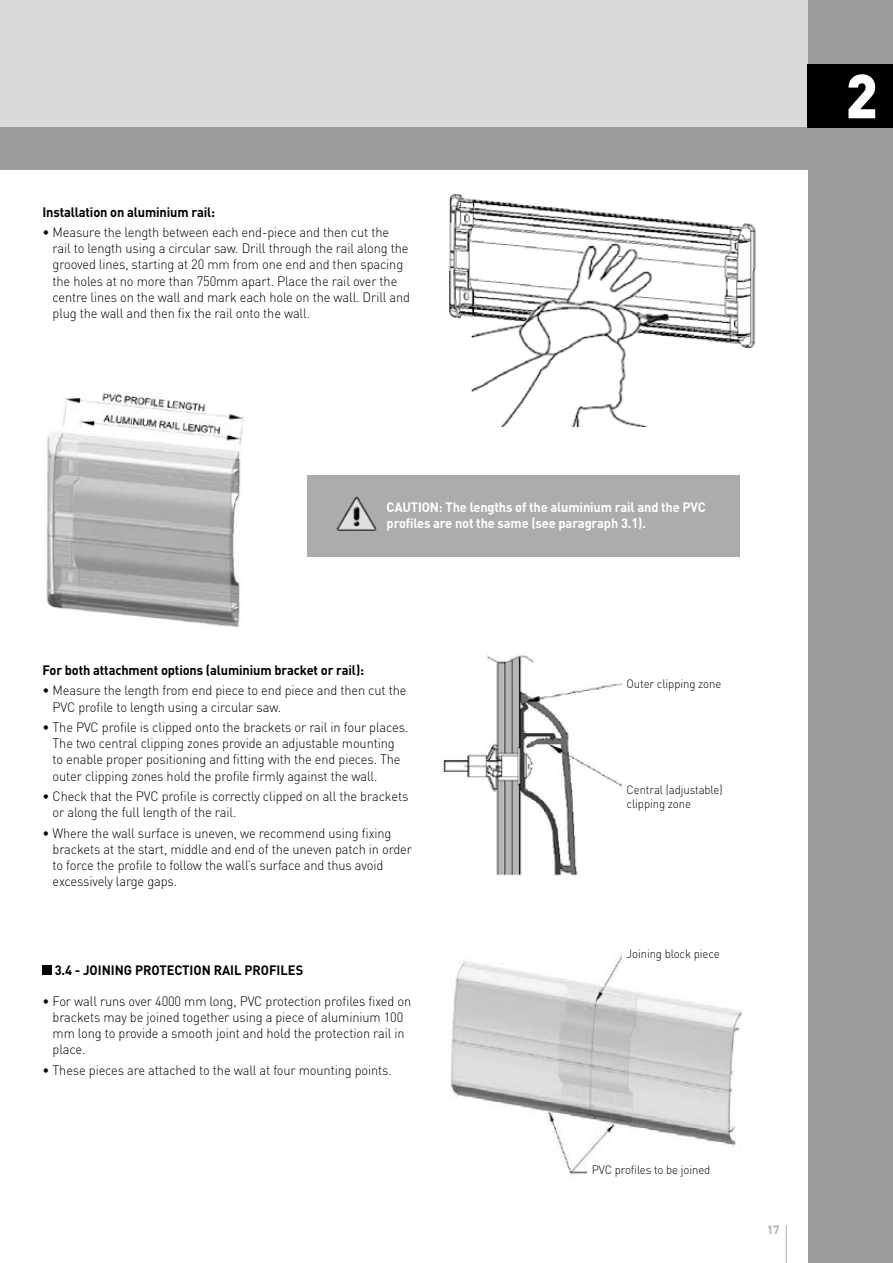
<style>
.page{position:relative;width:893px;height:1263px;background:#fff}
.page>*{position:absolute;margin:0;border:0;box-sizing:border-box;transform-origin:0 0}
.t1{font:900 61.35px "DIN Pro";color:#fff;scale:.95 1}
.t2{font:300 13.5px/16.2px "DIN Pro";letter-spacing:-.01em;color:#000;scale:.95 1}
.t3{font:700 13.5px "DIN Pro";letter-spacing:-.01em;color:#000;scale:.95 1}
.t4{font:700 13.5px/16.2px "DIN Pro";letter-spacing:-.01em;color:#fff;scale:.95 1}
.t5{font:300 12px/14.4px "DIN Pro";letter-spacing:-.01em;color:#000;scale:.95 1}
.t6{font:700 12px "DIN Pro";color:#b1b2b3}
</style>
<div class="page">
<div style="left:307px;top:475px;width:433px;height:81px;background:#abacac"></div>
<div style="left:43px;top:965px;width:9px;height:9px;background:#000"></div>
<img style="left:449px;top:194px;width:307px;height:233px">
<img style="left:46px;top:392px;width:198px;height:236px">
<img style="left:337px;top:496px;width:39px;height:35px">
<div style="left:0;top:0;width:830px;height:128px;background:#d9dada"></div>
<div style="left:808px;top:0;width:85px;height:1263px;background:#9c9c9d"></div>
<div style="left:0;top:128px;width:830px;height:42px;background:#9c9c9d"></div>
<div style="left:808px;top:64px;width:85px;height:64px;background:#000"></div>
<hr style="left:786px;top:1225px;width:1px;height:38px;background:#b1b2b3">
<img style="left:443px;top:655px;width:179px;height:221px">
<img style="left:450px;top:955px;width:292px;height:220px">
<div style="left:622px;top:928px;width:118px;height:51px;background:#fff"></div>
<div style="left:588px;top:1157px;width:168px;height:24px;background:#fff"></div>
<p class="t3" style="left:43px;top:202px;width:183px">Installation on aluminium rail:</p>
<p class="t2" style="left:53px;top:223px;width:378px;text-indent:-10px">• Measure the length between each end-piece and then cut the rail to length using a circular saw. Drill through the rail along the grooved lines, starting at 20 mm from one end and then spacing the holes at no more than 750mm apart. Place the rail over the centre lines on the wall and mark each hole on the wall. Drill and plug the wall and then fix the rail onto the wall.</p>
<h1 class="t1" style="left:845px;top:54px;width:36px">2</h1>
<p class="t4" style="left:387px;top:498px;width:337px">CAUTION: The lengths of the aluminium rail and the PVC profiles are not the same (see paragraph 3.1).</p>
<p class="t3" style="left:43px;top:661px;width:340px">For both attachment options (aluminium bracket or rail):</p>
<p class="t2" style="left:53px;top:682px;width:374px;text-indent:-10px">• Measure the length from end piece to end piece and then cut the<br>PVC profile to length using a circular saw.</p>
<p class="t2" style="left:53px;top:718px;width:376px;text-indent:-10px">• The PVC profile is clipped onto the brackets or rail in four places.<br>The two central clipping zones provide an adjustable mounting to enable proper positioning and fitting with the end pieces. The outer clipping zones hold the profile firmly against the wall.</p>
<p class="t2" style="left:53px;top:787px;width:376px;text-indent:-10px">• Check that the PVC profile is correctly clipped on all the brackets or along the full length of the rail.</p>
<p class="t2" style="left:53px;top:824px;width:380px;text-indent:-10px">• Where the wall surface is uneven, we recommend using fixing brackets at the start, middle and end of the uneven patch in order to force the profile to follow the wall’s surface and thus avoid excessively large gaps.</p>
<p class="t3" style="left:55px;top:960px;width:263px">3.4 - JOINING PROTECTION RAIL PROFILES</p>
<p class="t2" style="left:53px;top:992px;width:379px;text-indent:-10px">• For wall runs over 4000 mm long, PVC protection profiles fixed on brackets may be joined together using a piece of aluminium 100 mm long to provide a smooth joint and hold the protection rail in place.</p>
<p class="t2" style="left:43px;top:1061px;width:369px">• These pieces are attached to the wall at four mounting points.</p>
<p class="t5" style="left:627px;top:676px;width:101px">Outer clipping zone</p>
<p class="t5" style="left:627px;top:782px;width:103px">Central (adjustable) clipping zone</p>
<p class="t5" style="left:627px;top:946px;width:99px">Joining block piece</p>
<p class="t5" style="left:592px;top:1162px;width:126px">PVC profiles to be joined</p>
<p class="t6" style="left:767px;top:1222px;width:15px">17</p>
</div>
